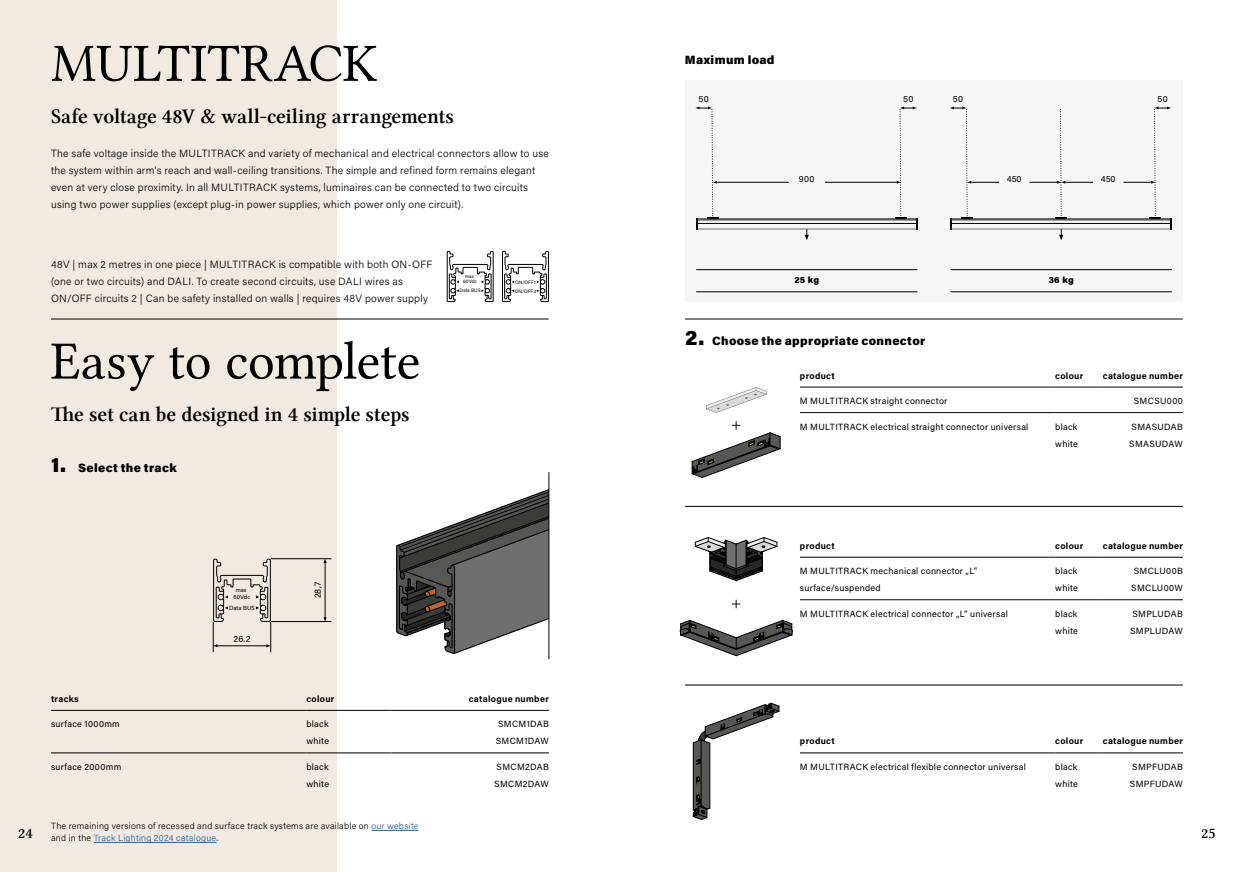
<style>
.page{position:relative;width:1234px;height:872px;background:#fff}
.page>*{position:absolute;margin:0;border:0;box-sizing:border-box;transform-origin:0 0}
.t1{font:54px "Lin Libertine";letter-spacing:-.01em;color:#000}
.t2{font:54px "Lin Libertine";letter-spacing:.01em;color:#000}
.t3{font:21px "Lin Libertine Z";letter-spacing:-.005em;color:#000}
.t4{font:15px "Lin Libertine Z";color:#000}
.t5{font:900 12px "Acumin Pro";letter-spacing:.03em;color:#000}
.t6{font:300 10.5px/17px "Acumin Pro";letter-spacing:.025em;color:#000}
.t7{font:9px "Acumin Pro";letter-spacing:.03em;color:#000}
.t8{font:700 9px "Acumin Pro";letter-spacing:.035em;color:#000}
.t9{font:300 9px/12px "Acumin Pro";letter-spacing:.025em;color:#000}
.t10{font:900 9px "Acumin Pro";letter-spacing:.025em;color:#000}
.t11{font:6px/7.2px "Acumin Pro";color:#000;text-align:center}
.t12{font:4.8px/5.8px "Acumin Pro";color:#000;text-align:center}
.s1{font-size:21px}
.s2{color:#275b9b}
</style>
<div class="page">
<div style="left:0;top:0;width:336px;height:872px;background:#f0eae2"></div>
<svg style="left:396px;top:489px;width:152px;height:165px"></svg>
<hr style="left:271px;top:558px;width:60px;height:1px;background:#000">
<hr style="left:271px;top:621px;width:60px;height:1px;background:#000">
<hr style="left:325px;top:562px;width:1px;height:56px;background:#000">
<hr style="left:270px;top:622px;width:1px;height:30px;background:#000">
<hr style="left:213px;top:622px;width:1px;height:30px;background:#000">
<hr style="left:217px;top:645px;width:50px;height:1px;background:#000">
<svg style="left:266px;top:644px;width:5px;height:3px"></svg>
<svg style="left:213px;top:558px;width:58px;height:64px"></svg>
<hr style="left:548px;top:472px;width:1px;height:187px;background:#000">
<hr style="left:51px;top:752px;width:255px;height:1px;background:#000">
<hr style="left:306px;top:752px;width:85px;height:1px;background:#000">
<hr style="left:391px;top:752px;width:158px;height:1px;background:#000">
<hr style="left:51px;top:710px;width:255px;height:1px;background:#000">
<hr style="left:306px;top:710px;width:85px;height:1px;background:#000">
<hr style="left:391px;top:710px;width:158px;height:1px;background:#000">
<hr style="left:51px;top:319px;width:497px;height:1px;background:#000">
<hr style="left:685px;top:319px;width:497px;height:1px;background:#000">
<hr style="left:799px;top:599px;width:255px;height:1px;background:#000">
<hr style="left:1054px;top:599px;width:43px;height:1px;background:#000">
<hr style="left:1097px;top:599px;width:85px;height:1px;background:#000">
<hr style="left:799px;top:412px;width:255px;height:1px;background:#000">
<hr style="left:1054px;top:412px;width:43px;height:1px;background:#000">
<hr style="left:1097px;top:412px;width:85px;height:1px;background:#000">
<hr style="left:799px;top:387px;width:255px;height:1px;background:#000">
<hr style="left:1054px;top:387px;width:43px;height:1px;background:#000">
<hr style="left:1097px;top:387px;width:85px;height:1px;background:#000">
<hr style="left:799px;top:557px;width:255px;height:1px;background:#000">
<hr style="left:1054px;top:557px;width:43px;height:1px;background:#000">
<hr style="left:1097px;top:557px;width:85px;height:1px;background:#000">
<hr style="left:799px;top:752px;width:255px;height:1px;background:#000">
<hr style="left:1054px;top:752px;width:43px;height:1px;background:#000">
<hr style="left:1097px;top:752px;width:85px;height:1px;background:#000">
<hr style="left:685px;top:506px;width:497px;height:1px;background:#000">
<hr style="left:685px;top:684px;width:497px;height:1px;background:#000">
<svg style="left:692px;top:703px;width:87px;height:117px"></svg>
<svg style="left:706px;top:387px;width:60px;height:26px"></svg>
<svg style="left:694px;top:537px;width:83px;height:45px"></svg>
<div style="left:685px;top:81px;width:497px;height:221px;background:#f6f6f6"></div>
<hr style="left:696px;top:269px;width:221px;height:1px;background:#000">
<hr style="left:696px;top:291px;width:221px;height:1px;background:#000">
<svg style="left:695px;top:107px;width:222px;height:133px"></svg>
<hr style="left:950px;top:269px;width:221px;height:1px;background:#000">
<hr style="left:950px;top:291px;width:221px;height:1px;background:#000">
<svg style="left:950px;top:107px;width:221px;height:133px"></svg>
<svg style="left:679px;top:620px;width:113px;height:36px"></svg>
<svg style="left:732px;top:600px;width:8px;height:8px"></svg>
<svg style="left:691px;top:421px;width:89px;height:57px"></svg>
<hr style="left:371px;top:830px;width:47px;height:1px;background:#275b9b">
<hr style="left:94px;top:842px;width:122px;height:1px;background:#275b9b">
<svg style="left:446px;top:250px;width:48px;height:52px"></svg>
<svg style="left:502px;top:250px;width:47px;height:52px"></svg>
<h1 class="t2" style="left:51px;top:32px;width:327px">MULTITRACK</h1>
<h2 class="t3" style="left:51px;top:104px;width:404px">Safe voltage 48V &amp; wall-ceiling arrangements</h2>
<p class="t6" style="left:51px;top:145px;width:499px">The safe voltage inside the MULTITRACK and variety of mechanical and electrical connectors allow to use the system within arm's reach and wall-ceiling transitions. The simple and refined form remains elegant even at very close proximity. In all MULTITRACK systems, luminaires can be connected to two circuits using two power supplies (except plug-in power supplies, which power only one circuit).</p>
<p class="t6" style="left:51px;top:255px;width:383px">48V | max 2 metres in one piece | MULTITRACK is compatible with both ON-OFF (one or two circuits) and DALI. To create second circuits, use DALI wires as<br>ON/OFF circuits 2 | Can be safety installed on walls | requires 48V power supply</p>
<h1 class="t1" style="left:51px;top:330px;width:371px">Easy to complete</h1>
<h2 class="t3" style="left:51px;top:402px;width:360px">The set can be designed in 4 simple steps</h2>
<p class="t5" style="left:51px;top:459px;width:127px"><span class="s1">1.</span> Select the track</p>
<p class="t12" style="left:463px;top:273px;width:15px">max<br>60Vdc</p>
<p class="t12" style="left:459px;top:288px;width:23px">Data BUS</p>
<p class="t12" style="left:514px;top:277px;width:23px;line-height:9.1px;text-align:left">ON/OFF 1<br>ON/OFF 2</p>
<p class="t11" style="left:233px;top:585px;width:18px">max<br>60Vdc</p>
<p class="t11" style="left:229px;top:604px;width:27px">Data BUS</p>
<p class="t7" style="left:233px;top:632px;width:19px">26.2</p>
<p class="t7" style="left:311px;top:598px;width:18px;rotate:-90deg">28,7</p>
<p class="t8" style="left:51px;top:692px;width:29px">tracks</p>
<p class="t8" style="left:306px;top:692px;width:30px">colour</p>
<p class="t8" style="left:468px;top:692px;width:82px">catalogue number</p>
<p class="t7" style="left:51px;top:718px;width:70px">surface 1000mm</p>
<p class="t7" style="left:306px;top:718px;width:24px">black</p>
<p class="t7" style="left:498px;top:718px;width:52px">SMCM1DAB</p>
<p class="t7" style="left:306px;top:735px;width:24px">white</p>
<p class="t7" style="left:495px;top:735px;width:55px">SMCM1DAW</p>
<p class="t7" style="left:51px;top:760px;width:72px">surface 2000mm</p>
<p class="t7" style="left:306px;top:760px;width:24px">black</p>
<p class="t7" style="left:496px;top:760px;width:54px">SMCM2DAB</p>
<p class="t7" style="left:306px;top:777px;width:24px">white</p>
<p class="t7" style="left:494px;top:777px;width:56px">SMCM2DAW</p>
<p class="t5" style="left:684px;top:51px;width:91px">Maximum load</p>
<p class="t7" style="left:698px;top:93px;width:12px">50</p>
<p class="t7" style="left:903px;top:93px;width:12px">50</p>
<p class="t7" style="left:798px;top:173px;width:17px">900</p>
<p class="t7" style="left:952px;top:93px;width:12px">50</p>
<p class="t7" style="left:1157px;top:93px;width:12px">50</p>
<p class="t7" style="left:1006px;top:173px;width:16px">450</p>
<p class="t7" style="left:1100px;top:173px;width:16px">450</p>
<p class="t10" style="left:794px;top:273px;width:26px">25 kg</p>
<p class="t5" style="left:685px;top:332px;width:242px"><span class="s1">2.</span> Choose the appropriate connector</p>
<p class="t10" style="left:1048px;top:273px;width:26px">36 kg</p>
<p class="t8" style="left:799px;top:369px;width:36px">product</p>
<p class="t8" style="left:1054px;top:369px;width:30px">colour</p>
<p class="t8" style="left:1102px;top:369px;width:82px">catalogue number</p>
<p class="t7" style="left:799px;top:395px;width:149px">M MULTITRACK straight connector</p>
<p class="t7" style="left:1133px;top:395px;width:51px">SMCSU000</p>
<p class="t7" style="left:799px;top:420px;width:230px">M MULTITRACK electrical straight connector universal</p>
<p class="t7" style="left:1054px;top:420px;width:24px">black</p>
<p class="t7" style="left:1131px;top:420px;width:53px">SMASUDAB</p>
<p class="t7" style="left:1054px;top:437px;width:24px">white</p>
<p class="t7" style="left:1128px;top:437px;width:55px">SMASUDAW</p>
<p class="t8" style="left:799px;top:539px;width:36px">product</p>
<p class="t8" style="left:1054px;top:539px;width:30px">colour</p>
<p class="t8" style="left:1102px;top:539px;width:82px">catalogue number</p>
<p class="t7" style="left:799px;top:565px;width:179px">M MULTITRACK mechanical connector „L”</p>
<p class="t7" style="left:1054px;top:565px;width:24px">black</p>
<p class="t7" style="left:1133px;top:565px;width:51px">SMCLU00B</p>
<p class="t7" style="left:799px;top:582px;width:82px">surface/suspended</p>
<p class="t7" style="left:1054px;top:582px;width:24px">white</p>
<p class="t7" style="left:1130px;top:582px;width:53px">SMCLU00W</p>
<p class="t7" style="left:799px;top:607px;width:209px">M MULTITRACK electrical connector „L” universal</p>
<p class="t7" style="left:1054px;top:607px;width:24px">black</p>
<p class="t7" style="left:1132px;top:607px;width:52px">SMPLUDAB</p>
<p class="t7" style="left:1054px;top:624px;width:24px">white</p>
<p class="t7" style="left:1129px;top:624px;width:54px">SMPLUDAW</p>
<p class="t8" style="left:799px;top:735px;width:36px">product</p>
<p class="t8" style="left:1054px;top:735px;width:30px">colour</p>
<p class="t8" style="left:1102px;top:735px;width:82px">catalogue number</p>
<p class="t7" style="left:799px;top:760px;width:227px">M MULTITRACK electrical flexible connector universal</p>
<p class="t7" style="left:1054px;top:760px;width:24px">black</p>
<p class="t7" style="left:1131px;top:760px;width:52px">SMPFUDAB</p>
<p class="t7" style="left:1054px;top:777px;width:24px">white</p>
<p class="t7" style="left:1129px;top:777px;width:54px">SMPFUDAW</p>
<p class="t9" style="left:51px;top:820px;width:369px">The remaining versions of recessed and surface track systems are available on <span class="s2">our website </span>and in the <span class="s2">Track Lighting 2024 catalogue</span>.</p>
<h3 class="t4" style="left:18px;top:824px;width:16px">24</h3>
<h3 class="t4" style="left:1200px;top:824px;width:16px">25</h3>
</div>
